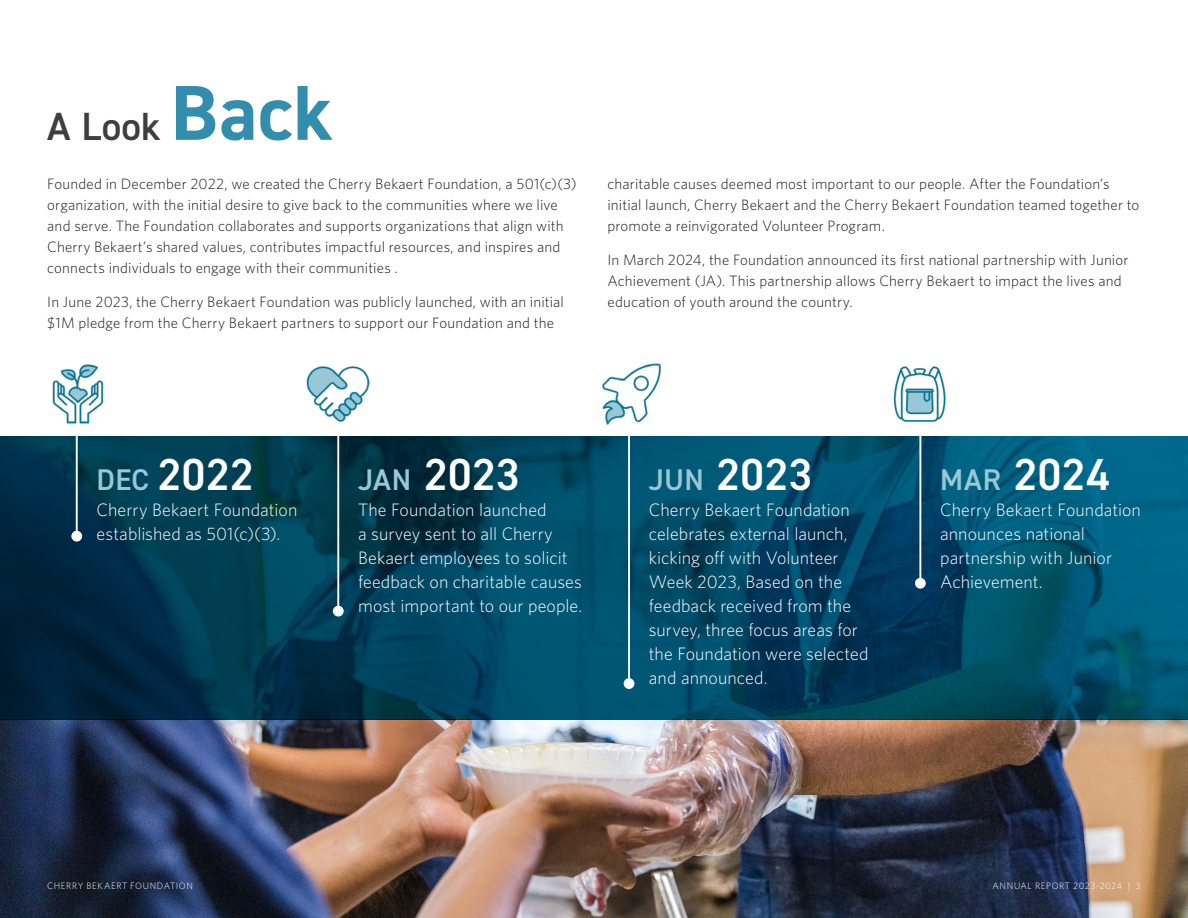
<style>
.page{position:relative;width:1188px;height:918px;background:#fff}
.page>*{position:absolute;margin:0;border:0;box-sizing:border-box;transform-origin:0 0}
.t1{font:700 78px "DIN2014";color:#338ead}
.t2{font:600 45px "DIN2014";letter-spacing:.01em;color:#fff}
.t3{font:600 39.45px "DIN2014";color:#3e3e3f}
.Body_Copy{font:300 18px/24px "Whitney";letter-spacing:.005em;color:#fff}
.Body_Copy-2{font:300 15px/21px "Whitney";letter-spacing:.01em;color:#1a1a1a}
.t4{font:300 9.3px "Whitney";letter-spacing:.06em;color:#fff}
.s1{font-size:30px;color:#99c7d6}
</style>
<div class="page">
<img style="left:0;top:719px;width:1188px;height:199px">
<svg style="left:0;top:436px;width:1188px;height:283px;background:#00445e"></svg>
<img style="left:52px;top:364px;width:52px;height:60px">
<hr style="left:76px;top:435px;width:2px;height:102px;background:#fff">
<div style="left:71px;top:531px;width:11px;height:11px;background:#fff;border-radius:50%"></div>
<img style="left:602px;top:363px;width:59px;height:62px">
<hr style="left:628px;top:431px;width:2px;height:254px;background:#fff">
<div style="left:624px;top:678px;width:10px;height:11px;background:#fff;border-radius:50%"></div>
<img style="left:893px;top:366px;width:53px;height:56px">
<hr style="left:919px;top:434px;width:2px;height:150px;background:#fff">
<div style="left:915px;top:578px;width:11px;height:11px;background:#fff;border-radius:50%"></div>
<img style="left:307px;top:366px;width:63px;height:56px">
<hr style="left:337px;top:431px;width:2px;height:181px;background:#fff">
<div style="left:333px;top:606px;width:11px;height:10px;background:#fff;border-radius:50%"></div>
<h1 class="t1" style="left:171px;top:61px;width:164px">Back</h1>
<p class="Body_Copy-2" style="left:47px;top:173px;width:531px">Founded in December 2022, we created the Cherry Bekaert Foundation, a 501(c)(3) organization, with the initial desire to give back to the communities where we live and serve. The Foundation collaborates and supports organizations that align with Cherry Bekaert’s shared values, contributes impactful resources, and inspires and connects individuals to engage with their communities .</p>
<p class="Body_Copy-2" style="left:47px;top:291px;width:518px">In June 2023, the Cherry Bekaert Foundation was publicly launched, with an initial $1M pledge from the Cherry Bekaert partners to support our Foundation and the</p>
<h1 class="t3" style="left:47px;top:100px;width:115px">A Look</h1>
<p class="Body_Copy-2" style="left:608px;top:173px;width:533px">charitable causes deemed most important to our people. After the Foundation’s initial launch, Cherry Bekaert and the Cherry Bekaert Foundation teamed together to promote a reinvigorated Volunteer Program.</p>
<p class="Body_Copy-2" style="left:608px;top:249px;width:522px">In March 2024, the Foundation announced its first national partnership with Junior<br>Achievement (JA). This partnership allows Cherry Bekaert to impact the lives and education of youth around the country.</p>
<h1 class="t2" style="left:97px;top:445px;width:158px"><span class="s1">DEC</span> 2022</h1>
<p class="Body_Copy" style="left:97px;top:497px;width:202px">Cherry Bekaert Foundation established as 501(c)(3).</p>
<h1 class="t2" style="left:358px;top:445px;width:163px"><span class="s1">JAN</span> 2023</h1>
<p class="Body_Copy" style="left:358px;top:497px;width:226px">The Foundation launched<br>a survey sent to all Cherry<br>Bekaert employees to solicit feedback on charitable causes most important to our people.</p>
<h1 class="t2" style="left:649px;top:445px;width:165px"><span class="s1">JUN</span> 2023</h1>
<p class="Body_Copy" style="left:649px;top:497px;width:221px">Cherry Bekaert Foundation celebrates external launch, kicking off with Volunteer<br>Week 2023, Based on the feedback received from the survey, three focus areas for the Foundation were selected and announced.</p>
<h1 class="t2" style="left:940px;top:445px;width:171px"><span class="s1">MAR</span> 2024</h1>
<p class="Body_Copy" style="left:940px;top:497px;width:202px">Cherry Bekaert Foundation announces national partnership with Junior<br>Achievement.</p>
<p class="t4" style="left:47px;top:880px;width:147px">CHERRY BEKAERT FOUNDATION</p>
<p class="t4" style="left:993px;top:880px;width:150px">ANNUAL REPORT 2023-2024 | 3</p>
</div>
